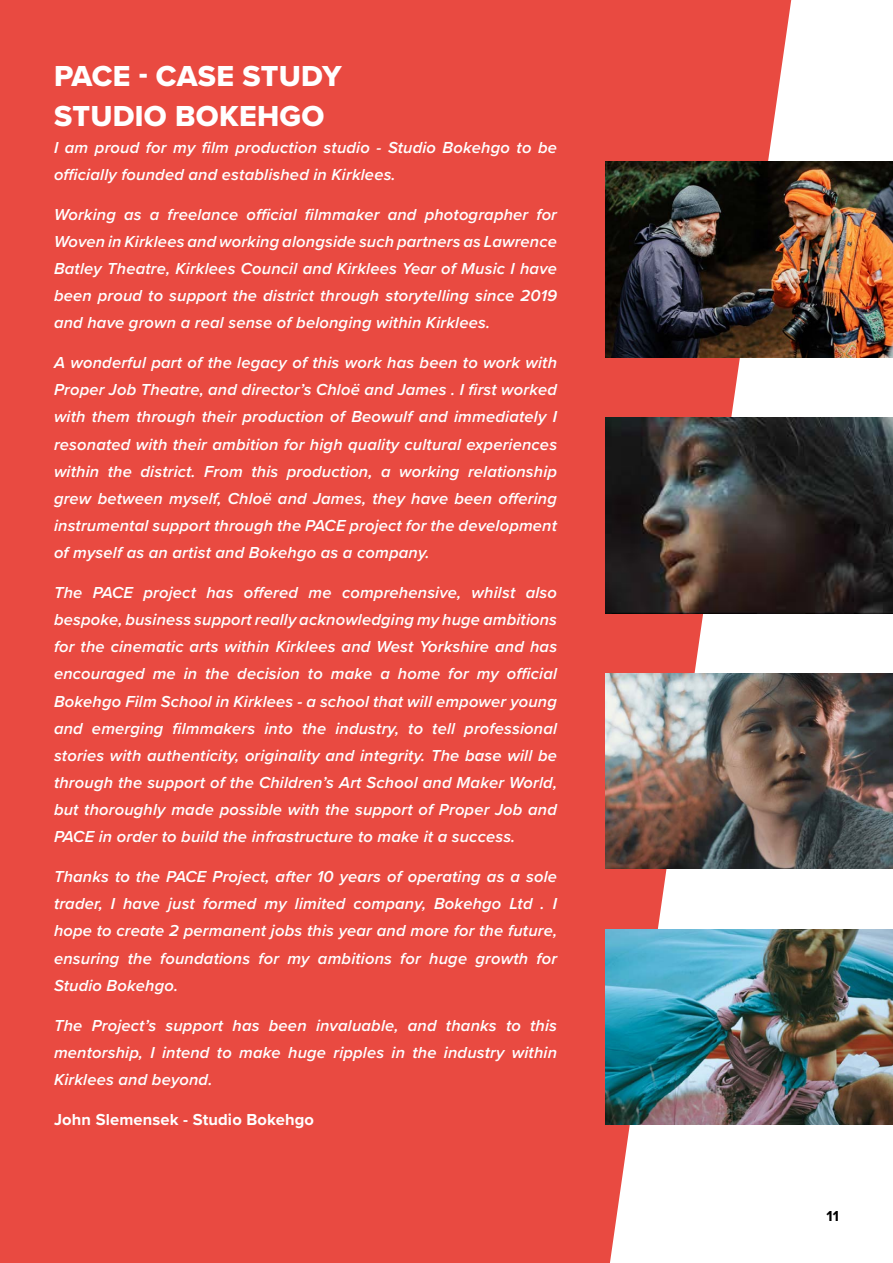
<style>
.page{position:relative;width:893px;height:1263px;background:#fff}
.page>*{position:absolute;margin:0;border:0;box-sizing:border-box;transform-origin:0 0}
.t1{font:30px "Proxima Nova Extrabld";letter-spacing:.01em;color:#fff}
.t2{font:italic 600 16.5px/27.2px "Proxima Nova";letter-spacing:.01em;color:#fff;text-align:justify}
.t3{font:700 16.5px "Proxima Nova";letter-spacing:.01em;color:#fff}
.t4{font:700 15px "Proxima Nova";color:#000}
</style>
<div class="page">
<div style="left:0;top:0;width:791px;height:1263px;background:#e94a41"></div>
<img style="left:605px;top:162px;width:288px;height:195px">
<img style="left:605px;top:417px;width:288px;height:196px">
<img style="left:605px;top:673px;width:288px;height:196px">
<img style="left:605px;top:929px;width:288px;height:196px">
<p class="t1" style="left:54px;top:53px;width:289px">PACE - CASE STUDY</p>
<p class="t1" style="left:54px;top:93px;width:272px">STUDIO BOKEHGO</p>
<p class="t2" style="left:54px;top:133px;width:504px">I am proud for my film production studio - Studio Bokehgo to be officially founded and established in Kirklees.</p>
<p class="t2" style="left:54px;top:200px;width:505px">Working as a freelance official filmmaker and photographer for Woven in Kirklees and working alongside such partners as Lawrence Batley Theatre, Kirklees Council and Kirklees Year of Music I have been proud to support the district through storytelling since 2019 and have grown a real sense of belonging within Kirklees.</p>
<p class="t2" style="left:54px;top:349px;width:505px">A wonderful part of the legacy of this work has been to work with Proper Job Theatre, and director’s Chloë and James . I first worked with them through their production of Beowulf and immediately I resonated with their ambition for high quality cultural experiences within the district. From this production, a working relationship grew between myself, Chloë and James, they have been offering instrumental support through the PACE project for the development of myself as an artist and Bokehgo as a company.</p>
<p class="t2" style="left:54px;top:578px;width:505px">The PACE project has offered me comprehensive, whilst also bespoke, business support really acknowledging my huge ambitions for the cinematic arts within Kirklees and West Yorkshire and has encouraged me in the decision to make a home for my official Bokehgo Film School in Kirklees - a school that will empower young and emerging filmmakers into the industry, to tell professional stories with authenticity, originality and integrity. The base will be through the support of the Children’s Art School and Maker World, but thoroughly made possible with the support of Proper Job and PACE in order to build the infrastructure to make it a success.</p>
<p class="t2" style="left:54px;top:863px;width:505px">Thanks to the PACE Project, after 10 years of operating as a sole trader, I have just formed my limited company, Bokehgo Ltd . I hope to create 2 permanent jobs this year and more for the future, ensuring the foundations for my ambitions for huge growth for Studio Bokehgo.</p>
<p class="t2" style="left:54px;top:1011px;width:505px">The Project’s support has been invaluable, and thanks to this mentorship, I intend to make huge ripples in the industry within Kirklees and beyond.</p>
<p class="t3" style="left:54px;top:1107px;width:262px">John Slemensek - Studio Bokehgo</p>
<p class="t4" style="left:827px;top:1204px;width:14px">11</p>
</div>
